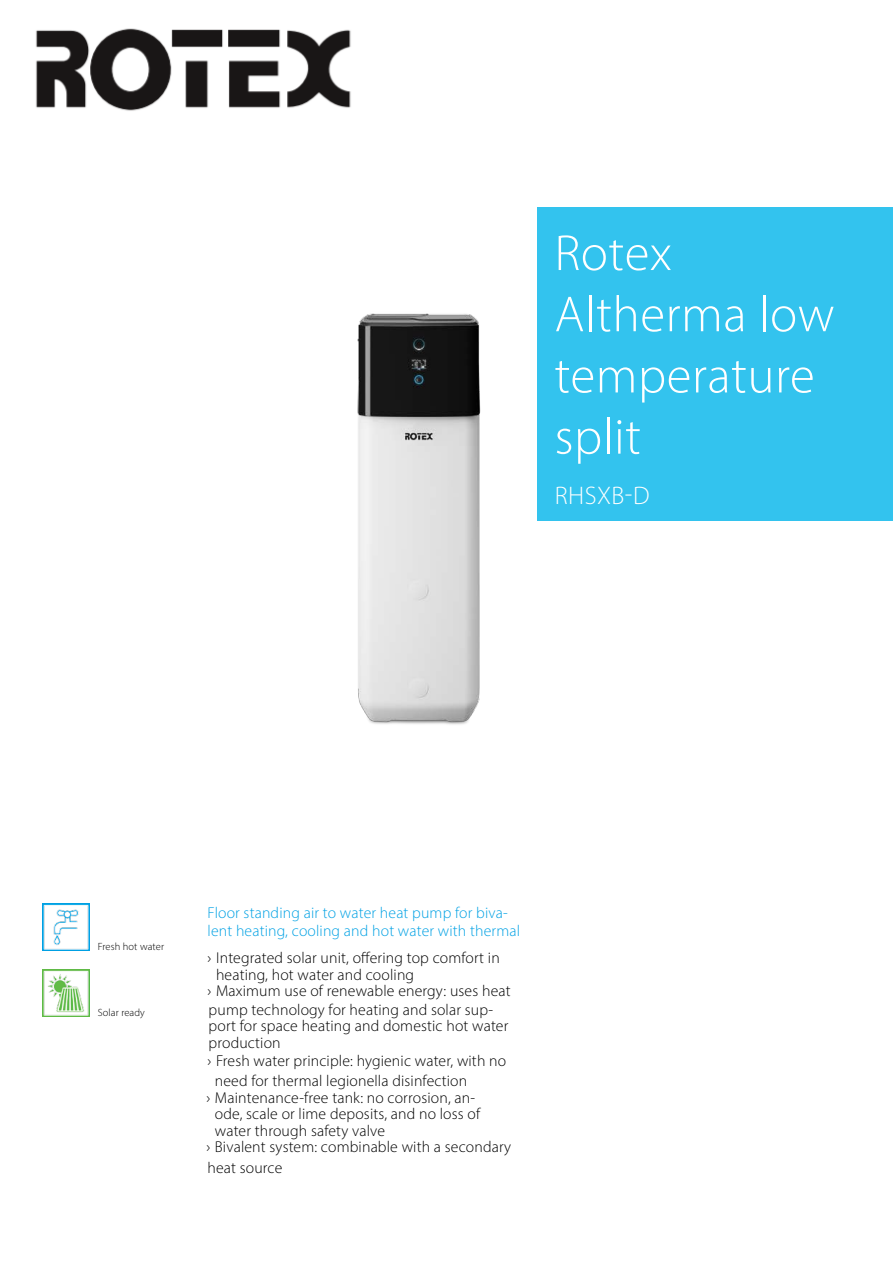
<style>
.page{position:relative;width:893px;height:1263px;background:#fff}
.page>*{position:absolute;margin:0;border:0;box-sizing:border-box;transform-origin:0 0}
.t1{font:300 51px/61.2px "Myriad Pro";letter-spacing:.01em;color:#fff}
.t2{font:300 25.5px "Myriad Pro";letter-spacing:.02em;color:#fff}
.t3{font:300 15.75px/16.5px "Myriad Pro";letter-spacing:.01em;color:#000}
.t4{font:300 15.75px/18px "Myriad Pro";letter-spacing:.01em;color:#00a1e4}
.t5{font:300 10.5px "Myriad Pro";letter-spacing:.01em;color:#000}
</style>
<div class="page">
<img style="left:43px;top:969px;width:46px;height:47px">
<img style="left:43px;top:903px;width:46px;height:47px">
<img style="left:357px;top:313px;width:124px;height:412px">
<div style="left:537px;top:208px;width:356px;height:313px;background:#33c3ee"></div>
<img style="left:36px;top:28px;width:315px;height:83px">
<h1 class="t1" style="left:554px;top:223px;width:281px">Rotex<br>Altherma low temperature split</h1>
<h2 class="t2" style="left:555px;top:480px;width:96px">RHSXB-D</h2>
<p class="t5" style="left:98px;top:940px;width:68px">Fresh hot water</p>
<p class="t5" style="left:98px;top:1006px;width:49px">Solar ready</p>
<p class="t4" style="left:207px;top:904px;width:314px">Floor standing air to water heat pump for biva&shy;lent heating, cooling and hot water with thermal</p>
<p class="t3" style="left:207px;top:949px;width:294px">› Integrated solar unit, offering top comfort in</p>
<p class="t3" style="left:216px;top:966px;width:200px">heating, hot water and cooling</p>
<p class="t3" style="left:207px;top:982px;width:305px">› Maximum use of renewable energy: uses heat</p>
<p class="t3" style="left:209px;top:1001px;width:301px">pump technology for heating and solar sup&shy;port for space heating and domestic hot water production</p>
<p class="t3" style="left:215px;top:1051px;width:293px;line-height:19.8px;text-indent:-7px">› Fresh water principle: hygienic water, with no need for thermal legionella disinfection</p>
<p class="t3" style="left:206px;top:1089px;width:270px">› Maintenance-free tank: no corrosion, an-</p>
<p class="t3" style="left:215px;top:1105px;width:267px">ode, scale or lime deposits, and no loss of</p>
<p class="t3" style="left:215px;top:1122px;width:172px">water through safety valve</p>
<p class="t3" style="left:206px;top:1138px;width:306px">› Bivalent system: combinable with a secondary</p>
<p class="t3" style="left:207px;top:1159px;width:76px">heat source</p>
</div>
